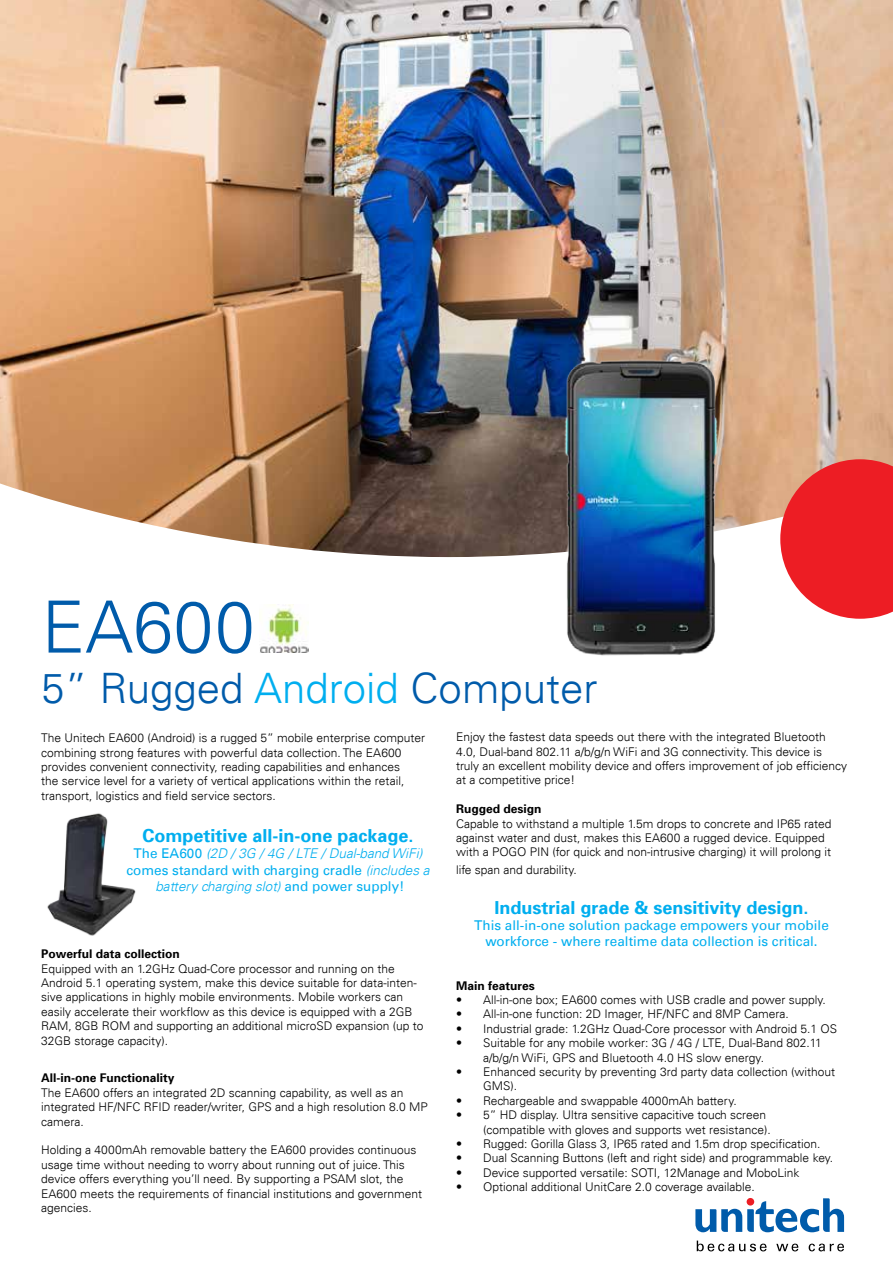
<style>
.page{position:relative;width:893px;height:1263px;background:#fff}
.page>*{position:absolute;margin:0;border:0;box-sizing:border-box;transform-origin:0 0}
.t1{font:300 72px "Univers LT";color:#005baa}
.t2{font:300 42px "Univers LT";color:#005baa}
.t3{font:700 18px "Univers 65";color:#00aeef}
.t4{font:italic 300 13.5px/16.2px "Univers LT";color:#00aeef;text-align:center}
.t5{font:13.5px/16.2px "Univers LT";color:#00aeef;text-align:center}
.t6{font:300 12px/14.4px "Univers LT";color:#000}
.t7{font:700 12px "Univers 65";color:#000}
.s1{color:#00aeef}
.s2{font-weight:400;font-style:normal}
</style>
<div class="page">
<img style="left:0;top:0;width:893px;height:557px">
<div style="left:818px;top:459px;width:75px;height:160px;background:#ed1d24"></div>
<img style="left:260px;top:604px;width:48px;height:49px">
<img style="left:47px;top:813px;width:89px;height:123px">
<img style="left:467px;top:331px;width:351px;height:325px">
<svg style="left:697px;top:1240px;width:70px;height:11px"></svg>
<svg style="left:776px;top:1243px;width:22px;height:8px"></svg>
<svg style="left:809px;top:1243px;width:35px;height:8px"></svg>
<svg style="left:696px;top:1198px;width:148px;height:34px"></svg>
<div style="left:747px;top:1198px;width:7px;height:7px;background:#ed1d24;border-radius:50%"></div>
<h1 class="t1" style="left:41px;top:584px;width:215px">EA600</h1>
<h2 class="t2" style="left:41px;top:663px;width:558px">5” Rugged <span class="s1">Android</span> Computer</h2>
<p class="t6" style="left:41px;top:731px;width:385px">The Unitech EA600 (Android) is a rugged 5” mobile enterprise computer combining strong features with powerful data collection. The EA600 provides convenient connectivity, reading capabilities and enhances<br>the service level for a variety of vertical applications within the retail, transport, logistics and field service sectors.</p>
<p class="t6" style="left:456px;top:730px;width:392px">Enjoy the fastest data speeds out there with the integrated Bluetooth 4.0, Dual-band 802.11 a/b/g/n WiFi and 3G connectivity. This device is truly an excellent mobility device and offers improvement of job efficiency at a competitive price!</p>
<p class="t7" style="left:456px;top:801px;width:87px">Rugged design</p>
<p class="t6" style="left:456px;top:816px;width:377px">Capable to withstand a multiple 1.5m drops to concrete and IP65 rated against water and dust, makes this EA600 a rugged device. Equipped with a POGO PIN (for quick and non-intrusive charging) it will prolong it</p>
<p class="t6" style="left:456px;top:863px;width:122px">life span and durability.</p>
<h3 class="t3" style="left:494px;top:896px;width:316px">Industrial grade &amp; sensitivity design.</h3>
<p class="t5" style="left:474px;top:917px;width:356px">This all-in-one solution package empowers your mobile workforce - where realtime data collection is critical.</p>
<p class="t7" style="left:456px;top:977px;width:80px">Main features</p>
<p class="t6" style="left:456px;top:992px;width:371px">• All-in-one box; EA600 comes with USB cradle and power supply.</p>
<p class="t6" style="left:456px;top:1007px;width:334px">• All-in-one function: 2D Imager, HF/NFC and 8MP Camera.</p>
<p class="t6" style="left:456px;top:1021px;width:383px">• Industrial grade: 1.2GHz Quad-Core processor with Android 5.1 OS</p>
<p class="t6" style="left:483px;top:1036px;width:340px;text-indent:-27px">• Suitable for any mobile worker: 3G / 4G / LTE, Dual-Band 802.11 a/b/g/n WiFi, GPS and Bluetooth 4.0 HS slow energy.</p>
<p class="t6" style="left:483px;top:1064px;width:354px;text-indent:-27px">• Enhanced security by preventing 3rd party data collection (without<br>GMS).</p>
<p class="t6" style="left:456px;top:1093px;width:282px">• Rechargeable and swappable 4000mAh battery.</p>
<p class="t6" style="left:483px;top:1108px;width:289px;text-indent:-27px">• 5” HD display. Ultra sensitive capacitive touch screen (compatible with gloves and supports wet resistance).</p>
<p class="t6" style="left:456px;top:1136px;width:366px">• Rugged: Gorilla Glass 3, IP65 rated and 1.5m drop specification.</p>
<p class="t6" style="left:456px;top:1151px;width:379px">• Dual Scanning Buttons (left and right side) and programmable key.</p>
<p class="t6" style="left:456px;top:1165px;width:345px">• Device supported versatile: SOTI, 12Manage and MoboLink</p>
<p class="t6" style="left:456px;top:1180px;width:300px">• Optional additional UnitCare 2.0 coverage available.</p>
<h3 class="t3" style="left:143px;top:824px;width:273px">Competitive all-in-one package.</h3>
<p class="t4" style="left:127px;top:845px;width:305px"><span class="s2">The EA600</span> (2D / 3G / 4G / LTE / Dual-band WiFi) <span class="s2">comes standard with charging cradle</span> (includes a battery charging slot) <span class="s2">and power supply!</span></p>
<p class="t7" style="left:41px;top:946px;width:140px">Powerful data collection</p>
<p class="t6" style="left:41px;top:961px;width:384px">Equipped with an 1.2GHz Quad-Core processor and running on the Android 5.1 operating system, make this device suitable for data-inten&shy;sive applications in highly mobile environments. Mobile workers can easily accelerate their workflow as this device is equipped with a 2GB RAM, 8GB ROM and supporting an additional microSD expansion (up to 32GB storage capacity).</p>
<p class="t7" style="left:41px;top:1070px;width:135px">All-in-one Functionality</p>
<p class="t6" style="left:41px;top:1085px;width:388px">The EA600 offers an integrated 2D scanning capability, as well as an integrated HF/NFC RFID reader/writer, GPS and a high resolution 8.0 MP camera.</p>
<p class="t6" style="left:41px;top:1143px;width:382px">Holding a 4000mAh removable battery the EA600 provides continuous usage time without needing to worry about running out of juice. This device offers everything you’ll need. By supporting a PSAM slot, the EA600 meets the requirements of financial institutions and government agencies.</p>
</div>
